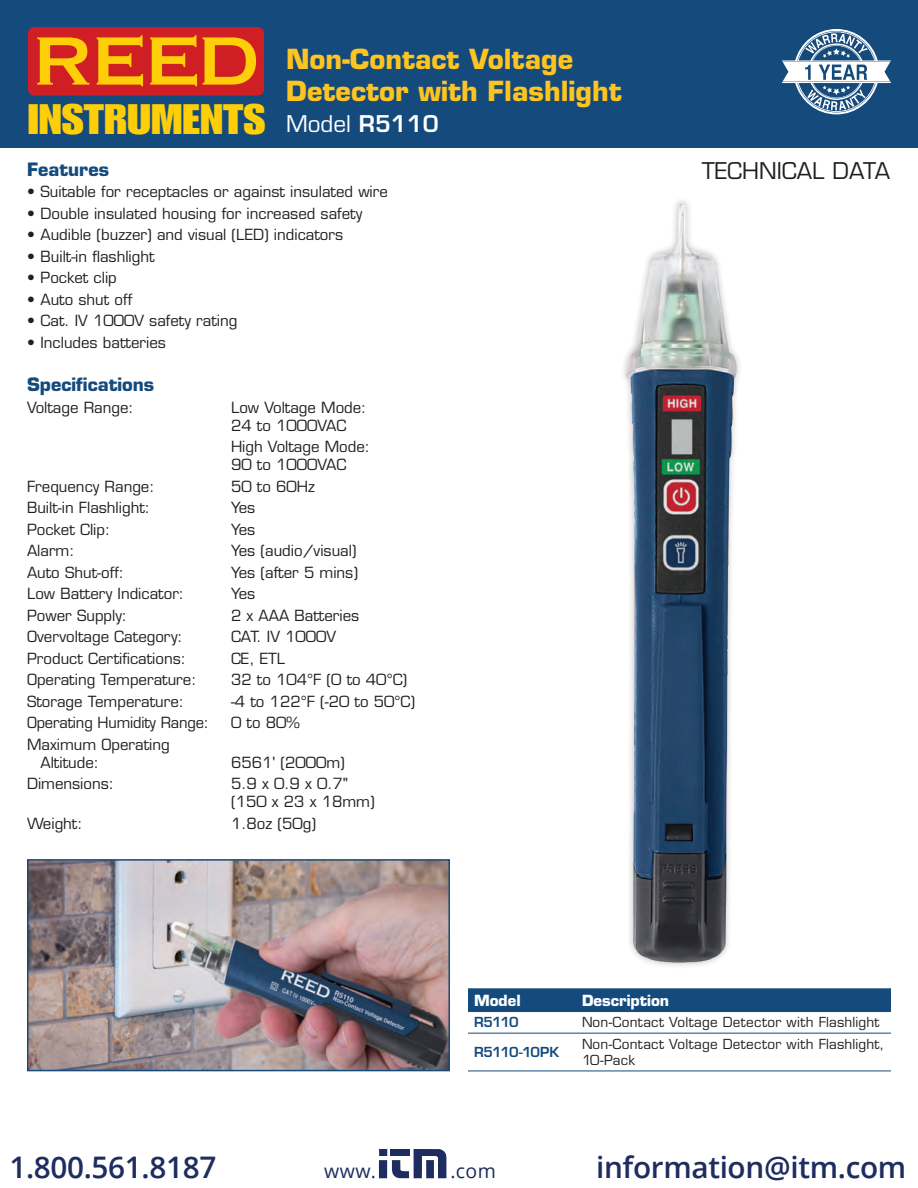
<style>
.page{position:relative;width:918px;height:1188px;background:#fff}
.page>*{position:absolute;margin:0;border:0;box-sizing:border-box;transform-origin:0 0}
.t1{font:41.7px "Impact LT Std";color:#fece08;scale:1.19 1}
.t2{font:41.7px "Impact LT Std";color:#231f20;scale:1.19 1}
.t3{font:600 29.7px "Open Sans";letter-spacing:-.01em;color:#1e2c5f}
.t4{font:700 27px/32.4px "Eurostile LT Std";color:#fec422}
.t5{font:22.5px "Eurostile LT Std";color:#231f20}
.t6{font:22.5px "Eurostile LT Std";color:#fff}
.t7{font:19.5px "Open Sans";letter-spacing:.02em;color:#1e2c5f}
.t8{font:700 18px "Eurostile LT Std";color:#144a7c}
.t9{font:15px/18px "Eurostile LT Std";color:#231f20}
.t10{font:700 15px "Eurostile LT Std";color:#fff}
.t11{font:13.5px/16.2px "Eurostile LT Std";letter-spacing:.015em;color:#231f20}
.t12{font:600 13.5px "Eurostile LT Std";letter-spacing:-.065em;color:#144a7c}
.s1{font-weight:600}
</style>
<div class="page">
<div style="left:0;top:0;width:918px;height:148px;background:#144a7c"></div>
<svg style="left:782px;top:29px;width:109px;height:85px"></svg>
<div style="left:28px;top:27px;width:236px;height:69px;background:#d01e25;border-radius:6px"></div>
<svg style="left:37px;top:37px;width:52px;height:48px"></svg>
<svg style="left:97px;top:35px;width:46px;height:51px"></svg>
<svg style="left:150px;top:35px;width:106px;height:51px"></svg>
<img style="left:623px;top:200px;width:117px;height:766px">
<div style="left:468px;top:988px;width:423px;height:23px;background:#144a7c"></div>
<hr style="left:468px;top:1033px;width:108px;height:1px;background:#144a7c">
<hr style="left:576px;top:1033px;width:315px;height:1px;background:#144a7c">
<hr style="left:468px;top:1071px;width:108px;height:1px;background:#144a7c">
<hr style="left:576px;top:1071px;width:315px;height:1px;background:#144a7c">
<hr style="left:468px;top:1011px;width:108px;height:1px;background:#144a7c">
<hr style="left:576px;top:1011px;width:315px;height:1px;background:#144a7c">
<img style="left:30px;top:862px;width:417px;height:206px">
<div style="left:27px;top:859px;width:423px;height:212px;border:2px solid #144a7c"></div>
<div style="left:379px;top:1149px;width:8px;height:7px;background:#1e2c5f"></div>
<div style="left:379px;top:1160px;width:8px;height:18px;background:#1e2c5f"></div>
<svg style="left:391px;top:1149px;width:55px;height:29px"></svg>
<h1 class="t1" style="left:28px;top:95px;width:201px">INSTRUMENTS</h1>
<h3 class="t4" style="left:286px;top:43px;width:337px">Non-Contact Voltage<br>Detector with Flashlight</h3>
<h3 class="t6" style="left:286px;top:110px;width:154px">Model <span class="s1">R5110</span></h3>
<p class="t8" style="left:27px;top:158px;width:84px">Features</p>
<p class="t9" style="left:27px;top:183px;width:362px">• Suitable for receptacles or against insulated wire</p>
<p class="t9" style="left:27px;top:204px;width:337px">• Double insulated housing for increased safety</p>
<p class="t9" style="left:27px;top:226px;width:318px">• Audible (buzzer) and visual (LED) indicators</p>
<p class="t9" style="left:27px;top:247px;width:129px">• Built-in flashlight</p>
<p class="t9" style="left:27px;top:269px;width:91px">• Pocket clip</p>
<p class="t9" style="left:27px;top:290px;width:107px">• Auto shut off</p>
<p class="t9" style="left:27px;top:312px;width:212px">• Cat. IV 1000V safety rating</p>
<p class="t9" style="left:27px;top:333px;width:140px">• Includes batteries</p>
<p class="t8" style="left:27px;top:374px;width:129px">Specifications</p>
<p class="t9" style="left:27px;top:398px;width:108px">Voltage Range:</p>
<p class="t9" style="left:231px;top:398px;width:137px">Low Voltage Mode:<br>24 to 1000VAC</p>
<p class="t9" style="left:231px;top:438px;width:141px">High Voltage Mode:<br>90 to 1000VAC</p>
<p class="t9" style="left:27px;top:477px;width:129px">Frequency Range:</p>
<p class="t9" style="left:231px;top:477px;width:85px">50 to 60Hz</p>
<p class="t9" style="left:27px;top:499px;width:125px">Built-in Flashlight:</p>
<p class="t9" style="left:231px;top:499px;width:26px">Yes</p>
<p class="t9" style="left:27px;top:520px;width:85px">Pocket Clip:</p>
<p class="t9" style="left:231px;top:520px;width:26px">Yes</p>
<p class="t9" style="left:27px;top:542px;width:49px">Alarm:</p>
<p class="t9" style="left:231px;top:542px;width:127px">Yes (audio/visual)</p>
<p class="t9" style="left:27px;top:563px;width:99px">Auto Shut-off:</p>
<p class="t9" style="left:231px;top:563px;width:129px">Yes (after 5 mins)</p>
<p class="t9" style="left:27px;top:585px;width:159px">Low Battery Indicator:</p>
<p class="t9" style="left:231px;top:585px;width:26px">Yes</p>
<p class="t9" style="left:27px;top:606px;width:102px">Power Supply:</p>
<p class="t9" style="left:231px;top:606px;width:130px">2 x AAA Batteries</p>
<p class="t9" style="left:27px;top:628px;width:157px">Overvoltage Category:</p>
<p class="t9" style="left:231px;top:628px;width:107px">CAT. IV 1000V</p>
<p class="t9" style="left:27px;top:649px;width:161px">Product Certifications:</p>
<p class="t9" style="left:231px;top:649px;width:56px">CE, ETL</p>
<p class="t9" style="left:27px;top:671px;width:171px">Operating Temperature:</p>
<p class="t9" style="left:231px;top:671px;width:178px">32 to 104°F (0 to 40°C)</p>
<p class="t9" style="left:27px;top:693px;width:159px">Storage Temperature:</p>
<p class="t9" style="left:231px;top:693px;width:186px">-4 to 122°F (-20 to 50°C)</p>
<p class="t9" style="left:27px;top:714px;width:184px">Operating Humidity Range:</p>
<p class="t9" style="left:231px;top:714px;width:70px">0 to 80%</p>
<p class="t9" style="left:41px;top:736px;width:131px;text-indent:-13px">Maximum Operating<br>Altitude:</p>
<h1 class="t2" style="left:28px;top:249px;width:201px">INSTRUMENTS</h1>
<p class="t9" style="left:231px;top:754px;width:115px">6561' (2000m)</p>
<p class="t9" style="left:27px;top:775px;width:88px">Dimensions:</p>
<p class="t9" style="left:231px;top:775px;width:145px">5.9 x 0.9 x 0.7" (150 x 23 x 18mm)</p>
<p class="t9" style="left:27px;top:815px;width:57px">Weight:</p>
<p class="t9" style="left:231px;top:815px;width:87px">1.8oz (50g)</p>
<h3 class="t5" style="left:702px;top:157px;width:190px">TECHNICAL DATA</h3>
<p class="t10" style="left:474px;top:991px;width:48px">Model</p>
<p class="t10" style="left:582px;top:991px;width:89px">Description</p>
<p class="t12" style="left:474px;top:1014px;width:46px">R5110</p>
<p class="t11" style="left:582px;top:1014px;width:299px">Non-Contact Voltage Detector with Flashlight</p>
<p class="t12" style="left:474px;top:1044px;width:87px">R5110-10PK</p>
<p class="t11" style="left:582px;top:1036px;width:304px">Non-Contact Voltage Detector with Flashlight,<br>10-Pack</p>
<h2 class="t3" style="left:9px;top:1147px;width:208px">1.800.561.8187</h2>
<h3 class="t7" style="left:324px;top:1158px;width:53px">www.</h3>
<h3 class="t7" style="left:450px;top:1158px;width:47px">.com</h3>
<h2 class="t3" style="left:596px;top:1147px;width:312px">information@itm.com</h2>
</div>
